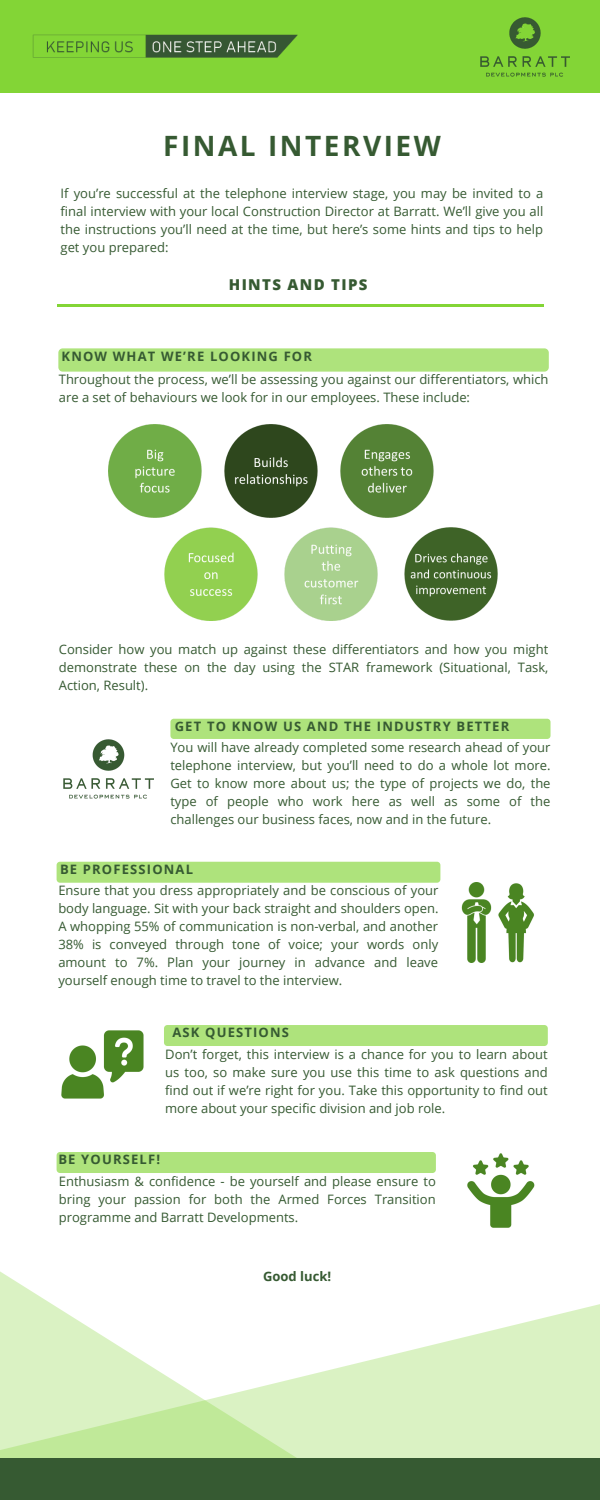
<style>
.page{position:relative;width:600px;height:1500px;background:#fff}
.page>*{position:absolute;margin:0;border:0;box-sizing:border-box;transform-origin:0 0}
.t1{font:700 28px "Open Sans";letter-spacing:.09em;color:#365a32}
.t2{font:800 15px "Open Sans";letter-spacing:.09em;color:#365a32}
.t3{font:13px/18px "Open Sans";color:#365a32;text-align:justify}
.t4{font:700 13px "Open Sans";letter-spacing:.09em;color:#365a32}
.t5{font:700 13px "Open Sans";color:#365a32}
</style>
<div class="page">
<div style="left:0;top:0;width:600px;height:93px;background:#83d536"></div>
<img style="left:480px;top:17px;width:90px;height:60px">
<svg style="left:0;top:1152px;width:600px;height:307px"></svg>
<div style="left:0;top:1459px;width:600px;height:41px;background:#365a32"></div>
<img style="left:32px;top:34px;width:266px;height:24px">
<hr style="left:58px;top:305px;width:486px;height:2px;background:#83d536">
<div style="left:170px;top:719px;width:381px;height:20px;background:#aee37c;border-radius:3px"></div>
<div style="left:58px;top:348px;width:491px;height:24px;background:#aee37c;border-radius:4px"></div>
<div style="left:57px;top:862px;width:383px;height:21px;background:#aee37c;border-radius:3px"></div>
<div style="left:164px;top:1025px;width:384px;height:21px;background:#aee37c;border-radius:3px"></div>
<div style="left:57px;top:1152px;width:379px;height:21px;background:#aee37c;border-radius:3px"></div>
<img style="left:466px;top:1152px;width:71px;height:77px">
<img style="left:64px;top:739px;width:89px;height:60px">
<img style="left:61px;top:1030px;width:83px;height:69px">
<img style="left:461px;top:883px;width:31px;height:79px">
<img style="left:498px;top:883px;width:36px;height:79px">
<img style="left:109px;top:425px;width:389px;height:196px">
<p class="t1" style="left:163px;top:126px;width:279px">FINAL INTERVIEW</p>
<p class="t3" style="left:61px;top:184px;width:484px">If you’re successful at the telephone interview stage, you may be invited to a final interview with your local Construction Director at Barratt. We’ll give you all the instructions you’ll need at the time, but here’s some hints and tips to help get you prepared:</p>
<p class="t2" style="left:229px;top:274px;width:140px">HINTS AND TIPS</p>
<p class="t4" style="left:62px;top:347px;width:252px">KNOW WHAT WE’RE LOOKING FOR</p>
<p class="t3" style="left:59px;top:370px;width:491px">Throughout the process, we’ll be assessing you against our differentiators, which are a set of behaviours we look for in our employees. These include:</p>
<p class="t3" style="left:59px;top:640px;width:491px">Consider how you match up against these differentiators and how you might demonstrate these on the day using the STAR framework (Situational, Task, Action, Result).</p>
<p class="t4" style="left:175px;top:717px;width:336px">GET TO KNOW US AND THE INDUSTRY BETTER</p>
<p class="t3" style="left:170px;top:738px;width:382px">You will have already completed some research ahead of your telephone interview, but you’ll need to do a whole lot more.<br>Get to know more about us; the type of projects we do, the type of people who work here as well as some of the challenges our business faces, now and in the future.</p>
<p class="t4" style="left:60px;top:860px;width:135px">BE PROFESSIONAL</p>
<p class="t3" style="left:58px;top:881px;width:382px">Ensure that you dress appropriately and be conscious of your body language. Sit with your back straight and shoulders open.<br>A whopping 55% of communication is non-verbal, and another 38% is conveyed through tone of voice; your words only amount to 7%. Plan your journey in advance and leave yourself enough time to travel to the interview.</p>
<p class="t4" style="left:172px;top:1024px;width:118px">ASK QUESTIONS</p>
<p class="t3" style="left:165px;top:1045px;width:384px">Don’t forget, this interview is a chance for you to learn about us too, so make sure you use this time to ask questions and find out if we’re right for you. Take this opportunity to find out more about your specific division and job role.</p>
<p class="t4" style="left:58px;top:1150px;width:103px">BE YOURSELF!</p>
<p class="t3" style="left:59px;top:1172px;width:379px">Enthusiasm &amp; confidence - be yourself and please ensure to bring your passion for both the Armed Forces Transition programme and Barratt Developments.</p>
<p class="t5" style="left:263px;top:1267px;width:70px">Good luck!</p>
</div>
